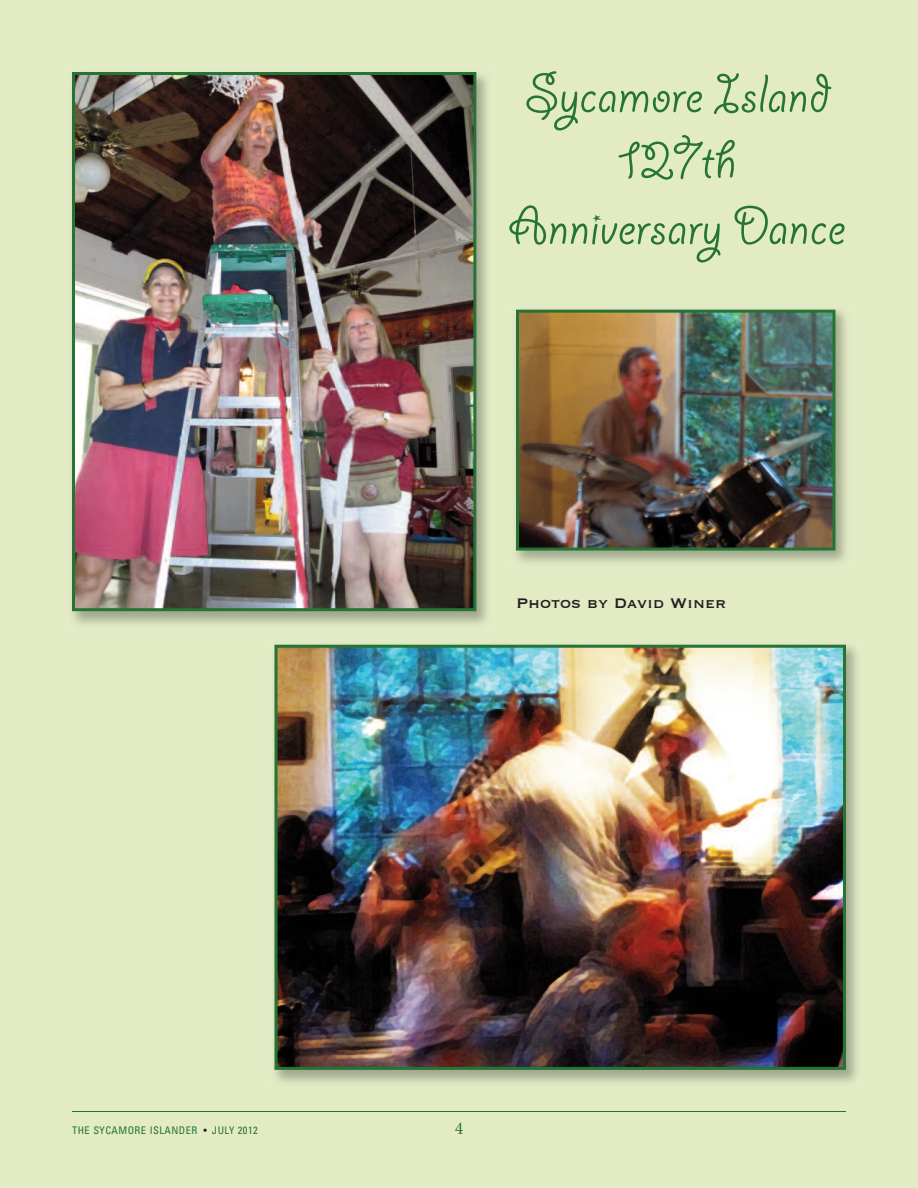
<style>
.page{position:relative;width:918px;height:1188px;background:#e3ebc5}
.page>*{position:absolute;margin:0;border:0;box-sizing:border-box;transform-origin:0 0}
.t1{font:60px/66px "Giddyup Std";color:#267434;text-align:center}
.t2{font:18px "Copperplate";color:#231f20}
.t3{font:18px "Minion";color:#267434}
.t4{font:condensed 10.5px "Univers";letter-spacing:.045em;color:#267434}
.s1{color:#231f20}
</style>
<div class="page">
<hr style="left:72px;top:1111px;width:774px;height:1px;background:#267434">
<img style="left:72px;top:72px;width:416px;height:552px">
<img style="left:76px;top:76px;width:396px;height:531px">
<div style="left:72px;top:72px;width:404px;height:539px;border:3px solid #267434"></div>
<img style="left:520px;top:314px;width:312px;height:233px">
<div style="left:516px;top:310px;width:320px;height:241px;border:3px solid #267434"></div>
<img style="left:278px;top:649px;width:564px;height:417px">
<div style="left:274px;top:645px;width:572px;height:425px;border:3px solid #267434"></div>
<p class="t1" style="left:508px;top:69px;width:339px">Sycamore Island<br>127th<br>Anniversary Dance</p>
<p class="t2" style="left:516px;top:594px;width:212px">Photos by David Winer</p>
<p class="t4" style="left:72px;top:1126px;width:187px">THE SYCAMORE ISLANDER <span class="s1">•</span> JULY 2012</p>
<p class="t3" style="left:455px;top:1121px;width:10px">4</p>
</div>
